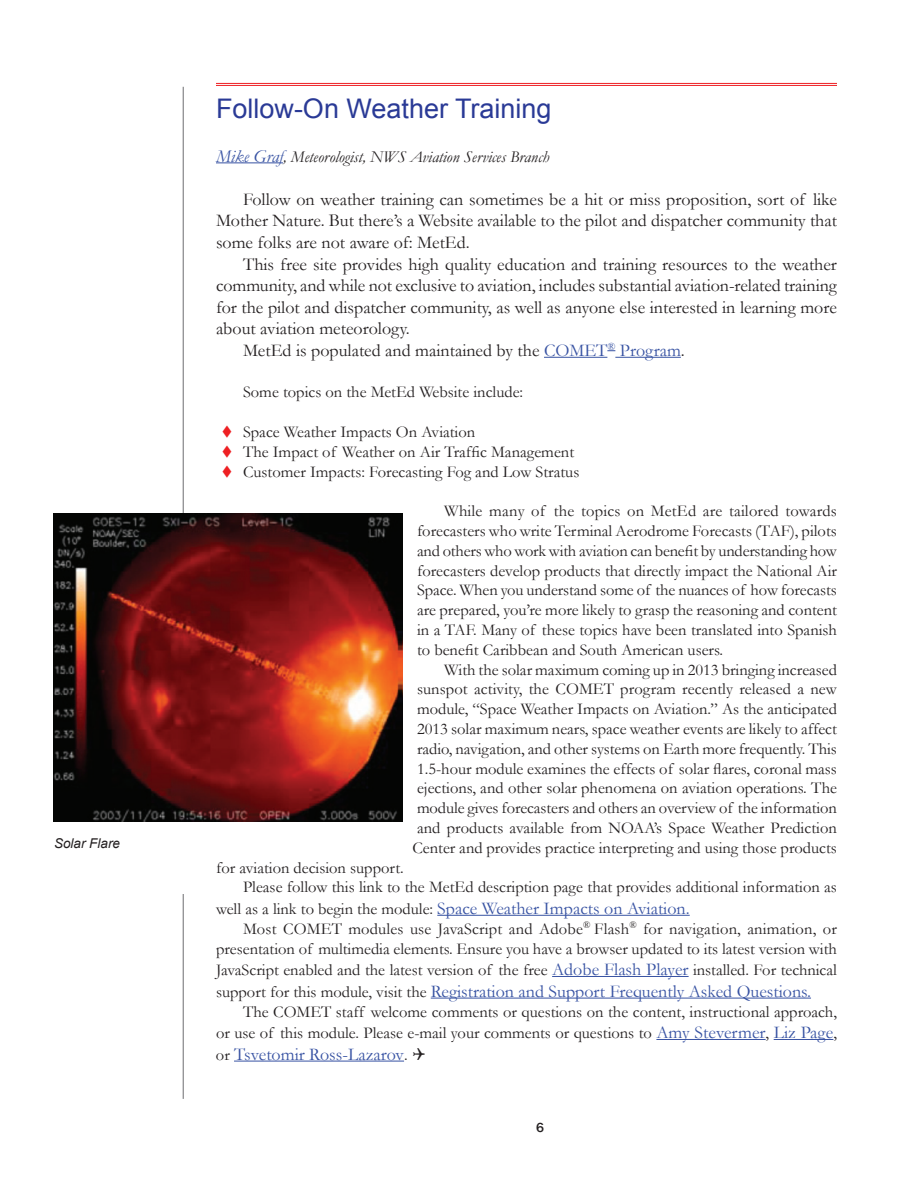
<style>
.page{position:relative;width:918px;height:1188px;background:#fff}
.page>*{position:absolute;margin:0;border:0;box-sizing:border-box;transform-origin:0 0}
.t1{font:27px "Arial";color:#2a3a96}
.t2{font:18px/21.6px "Garamond";color:#231f20;text-align:justify}
.t3{font:18px "Garamond";color:#3853a3}
.t4{font:16.5px/19.8px "Garamond";color:#231f20}
.t5{font:italic 16.5px "Garamond";color:#231f20}
.t6{font:italic 13.5px "Arial";color:#231f20}
.t7{font:500 13.5px "Franklin Gothic";color:#231f20}
.s1{font-size:18px;color:#3853a3}
.s2{color:#3853a3}
.s3{font-size:16.5px;color:#231f20}
</style>
<div class="page">
<hr style="left:183px;top:87px;width:1px;height:1012px;background:#6c6d70">
<div style="left:153px;top:534px;width:48px;height:360px;background:#fff"></div>
<hr style="left:216px;top:83px;width:621px;height:1px;background:#ee1f23">
<hr style="left:216px;top:85px;width:621px;height:1px;background:#ee1f23">
<hr style="left:216px;top:162px;width:67px;height:1px;background:#3853a3">
<hr style="left:544px;top:357px;width:63px;height:1px;background:#3853a3">
<hr style="left:615px;top:357px;width:66px;height:1px;background:#3853a3">
<hr style="left:437px;top:915px;width:253px;height:1px;background:#3853a3">
<hr style="left:552px;top:976px;width:137px;height:1px;background:#3853a3">
<hr style="left:431px;top:998px;width:380px;height:1px;background:#3853a3">
<hr style="left:656px;top:1039px;width:110px;height:1px;background:#3853a3">
<hr style="left:774px;top:1039px;width:59px;height:1px;background:#3853a3">
<hr style="left:234px;top:1061px;width:170px;height:1px;background:#3853a3">
<img style="left:54px;top:513px;width:349px;height:309px">
<p class="t6" style="left:54px;top:834px;width:68px">Solar Flare</p>
<h1 class="t1" style="left:216px;top:91px;width:337px">Follow-On Weather Training</h1>
<p class="t5" style="left:216px;top:145px;width:335px"><span class="s1">Mike Graf</span>, Meteorologist, NWS Aviation Services Branch</p>
<p class="t2" style="left:216px;top:188px;width:623px;text-indent:27px">Follow on weather training can sometimes be a hit or miss proposition, sort of like Mother Nature. But there’s a Website available to the pilot and dispatcher community that some folks are not aware of: MetEd.</p>
<p class="t2" style="left:243px;top:253px;width:595px">This free site provides high quality education and training resources to the weather</p>
<p class="t2" style="left:216px;top:274px;width:622px">community, and while not exclusive to aviation, includes substantial aviation-related training</p>
<p class="t2" style="left:216px;top:296px;width:622px">for the pilot and dispatcher community, as well as anyone else interested in learning more</p>
<p class="t2" style="left:216px;top:317px;width:195px">about aviation meteorology.</p>
<p class="t2" style="left:243px;top:339px;width:443px">MetEd is populated and maintained by the <span class="s2">COMET</span><sup>®</sup> <span class="s2">Program</span>.</p>
<p class="t4" style="left:243px;top:382px;width:282px">Some topics on the MetEd Website include:</p>
<p class="t4" style="left:243px;top:421px;width:338px">Space Weather Impacts On Aviation<br>The Impact of Weather on Air Traffic Management<br>Customer Impacts: Forecasting Fog and Low Stratus</p>
<p class="t4" style="left:417px;top:501px;width:422px;text-align:justify;text-indent:27px">While many of the topics on MetEd are tailored towards forecasters who write Terminal Aerodrome Forecasts (TAF), pilots and others who work with aviation can benefit by understanding how forecasters develop products that directly impact the National Air Space. When you understand some of the nuances of how forecasts are prepared, you’re more likely to grasp the reasoning and content in a TAF. Many of these topics have been translated into Spanish to benefit Caribbean and South American users.</p>
<p class="t4" style="left:413px;top:659px;width:426px;text-align:justify;text-indent:31px">With the solar maximum coming up in 2013 bringing increased sunspot activity, the COMET program recently released a new module, “Space Weather Impacts on Aviation.” As the anticipated 2013 solar maximum nears, space weather events are likely to affect radio, navigation, and other systems on Earth more frequently. This 1.5-hour module examines the effects of solar flares, coronal mass ejections, and other solar phenomena on aviation operations. The module gives forecasters and others an overview of the information and products available from NOAA’s Space Weather Prediction Center and provides practice interpreting and using those products</p>
<p class="t4" style="left:243px;top:857px;width:595px;text-indent:-27px">for aviation decision support.<br>Please follow this link to the MetEd description page that provides additional information as</p>
<p class="t3" style="left:216px;top:896px;width:475px"><span class="s3">well as a link to begin the module:</span> Space Weather Impacts on Aviation.</p>
<p class="t4" style="left:216px;top:918px;width:622px;text-align:right">Most COMET modules use JavaScript and Adobe<sup>®</sup> Flash<sup>®</sup> for navigation, animation, or presentation of multimedia elements. Ensure you have a browser updated to its latest version with</p>
<p class="t4" style="left:216px;top:960px;width:622px">JavaScript enabled and the latest version of the free <span class="s1">Adobe Flash Player</span> installed. For technical</p>
<p class="t3" style="left:216px;top:979px;width:597px"><span class="s3">support for this module, visit the</span> Registration and Support Frequently Asked Questions.</p>
<p class="t4" style="left:216px;top:1000px;width:622px;line-height:21.6px;text-align:right">The COMET staff welcome comments or questions on the content, instructional approach,<br>or use of this module. Please e-mail your comments or questions to <span class="s1">Amy Stevermer</span>, <span class="s1">Liz Page</span>,</p>
<p class="t3" style="left:216px;top:1042px;width:193px"><span class="s3">or</span> Tsvetomir Ross-Lazarov<span class="s3">.</span></p>
<p class="t7" style="left:536px;top:1119px;width:9px">6</p>
</div>
